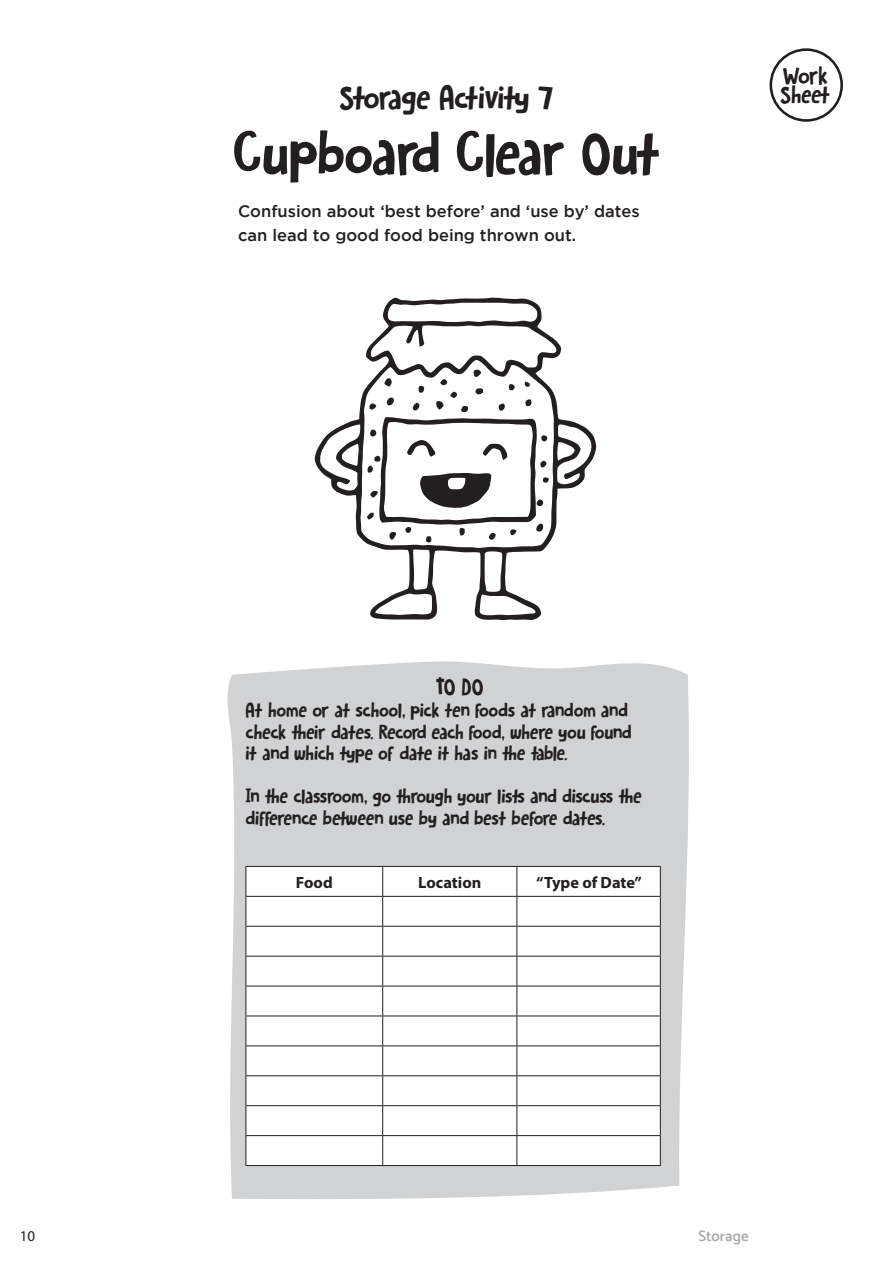
<style>
.page{position:relative;width:893px;height:1263px;background:#fff}
.page>*{position:absolute;margin:0;border:0;box-sizing:border-box;transform-origin:0 0}
.t1{font:54px "DK Hobgoblin";letter-spacing:-.025em;color:#231f20}
.t2{font:30px "DK Hobgoblin";letter-spacing:-.05em;color:#231f20}
.t3{font:21.75px/18.9px "DK Hobgoblin";letter-spacing:-.03em;color:#231f20}
.t4{font:21px "DK Hobgoblin";color:#231f20}
.t5{font:18px/21.6px "DK Hobgoblin";letter-spacing:-.025em;color:#231f20}
.t6{font:500 16.5px/23.4px "Gotham";color:#231f20}
.t7{font:700 16.35px "Myriad Pro";color:#231f20}
.t8{font:15px "Mosk Semi Bold 600";color:#a8a9ad}
.t9{font:15px "Myriad Pro";color:#231f20}
</style>
<div class="page">
<svg style="left:227px;top:661px;width:462px;height:539px;background:#d4d5d6"></svg>
<svg style="left:247px;top:867px;width:413px;height:298px"></svg>
<hr style="left:246px;top:866px;width:137px;height:1px;background:#231f20">
<hr style="left:383px;top:866px;width:134px;height:1px;background:#231f20">
<hr style="left:517px;top:866px;width:144px;height:1px;background:#231f20">
<hr style="left:246px;top:896px;width:137px;height:1px;background:#231f20">
<svg style="left:246px;top:867px;width:1px;height:59px"></svg>
<hr style="left:383px;top:896px;width:134px;height:1px;background:#231f20">
<svg style="left:382px;top:867px;width:1px;height:59px"></svg>
<hr style="left:517px;top:896px;width:144px;height:1px;background:#231f20">
<svg style="left:517px;top:867px;width:1px;height:59px"></svg>
<svg style="left:660px;top:867px;width:1px;height:59px"></svg>
<hr style="left:246px;top:926px;width:137px;height:1px;background:#231f20">
<hr style="left:246px;top:926px;width:1px;height:30px;background:#231f20">
<hr style="left:383px;top:926px;width:134px;height:1px;background:#231f20">
<hr style="left:382px;top:926px;width:1px;height:30px;background:#231f20">
<hr style="left:517px;top:926px;width:144px;height:1px;background:#231f20">
<hr style="left:517px;top:926px;width:1px;height:30px;background:#231f20">
<hr style="left:660px;top:926px;width:1px;height:30px;background:#231f20">
<hr style="left:246px;top:956px;width:137px;height:1px;background:#231f20">
<hr style="left:246px;top:956px;width:1px;height:30px;background:#231f20">
<hr style="left:383px;top:956px;width:134px;height:1px;background:#231f20">
<hr style="left:382px;top:956px;width:1px;height:30px;background:#231f20">
<hr style="left:517px;top:956px;width:144px;height:1px;background:#231f20">
<hr style="left:517px;top:956px;width:1px;height:30px;background:#231f20">
<hr style="left:660px;top:956px;width:1px;height:30px;background:#231f20">
<hr style="left:246px;top:986px;width:137px;height:1px;background:#231f20">
<hr style="left:246px;top:986px;width:1px;height:30px;background:#231f20">
<hr style="left:383px;top:986px;width:134px;height:1px;background:#231f20">
<hr style="left:382px;top:986px;width:1px;height:30px;background:#231f20">
<hr style="left:517px;top:986px;width:144px;height:1px;background:#231f20">
<hr style="left:517px;top:986px;width:1px;height:30px;background:#231f20">
<hr style="left:660px;top:986px;width:1px;height:30px;background:#231f20">
<hr style="left:246px;top:1016px;width:137px;height:1px;background:#231f20">
<hr style="left:383px;top:1016px;width:134px;height:1px;background:#231f20">
<hr style="left:517px;top:1016px;width:144px;height:1px;background:#231f20">
<hr style="left:246px;top:1045px;width:137px;height:1px;background:#231f20">
<hr style="left:383px;top:1045px;width:134px;height:1px;background:#231f20">
<hr style="left:517px;top:1045px;width:144px;height:1px;background:#231f20">
<hr style="left:246px;top:1075px;width:137px;height:1px;background:#231f20">
<hr style="left:383px;top:1075px;width:134px;height:1px;background:#231f20">
<hr style="left:517px;top:1075px;width:144px;height:1px;background:#231f20">
<hr style="left:246px;top:1105px;width:137px;height:1px;background:#231f20">
<hr style="left:383px;top:1105px;width:134px;height:1px;background:#231f20">
<hr style="left:517px;top:1105px;width:144px;height:1px;background:#231f20">
<hr style="left:246px;top:1135px;width:137px;height:1px;background:#231f20">
<svg style="left:246px;top:1016px;width:1px;height:149px"></svg>
<hr style="left:383px;top:1135px;width:134px;height:1px;background:#231f20">
<svg style="left:382px;top:1016px;width:1px;height:149px"></svg>
<hr style="left:517px;top:1135px;width:144px;height:1px;background:#231f20">
<svg style="left:517px;top:1016px;width:1px;height:149px"></svg>
<svg style="left:660px;top:1016px;width:1px;height:149px"></svg>
<hr style="left:246px;top:1165px;width:137px;height:1px;background:#231f20">
<hr style="left:383px;top:1165px;width:134px;height:1px;background:#231f20">
<hr style="left:517px;top:1165px;width:144px;height:1px;background:#231f20">
<svg style="left:315px;top:297px;width:282px;height:324px"></svg>
<div style="left:770px;top:48px;width:73px;height:74px;border:3px solid #231f20;border-radius:50%"></div>
<p class="t2" style="left:339px;top:76px;width:216px">Storage Activity 7</p>
<p class="t1" style="left:232px;top:115px;width:430px">Cupboard Clear Out</p>
<p class="t6" style="left:238px;top:200px;width:403px">Confusion about ‘best before’ and ‘use by’ dates can lead to good food being thrown out.</p>
<p class="t3" style="left:780px;top:66px;width:52px">Work<br>Sheet</p>
<p class="t4" style="left:436px;top:672px;width:49px">TO DO</p>
<p class="t5" style="left:246px;top:698px;width:384px">At home or at school, pick ten foods at random and</p>
<p class="t5" style="left:246px;top:720px;width:387px">check their dates. Record each food, where you found</p>
<p class="t5" style="left:246px;top:741px;width:324px">it and which type of date it has in the table.</p>
<p class="t5" style="left:246px;top:785px;width:398px">In the classroom, go through your lists and discuss the difference between use by and best before dates.</p>
<p class="t7" style="left:296px;top:871px;width:38px">Food</p>
<p class="t7" style="left:418px;top:871px;width:65px">Location</p>
<p class="t7" style="left:536px;top:871px;width:107px">“Type of Date”</p>
<p class="t9" style="left:20px;top:1227px;width:17px">10</p>
<p class="t8" style="left:698px;top:1227px;width:52px">Storage</p>
</div>
